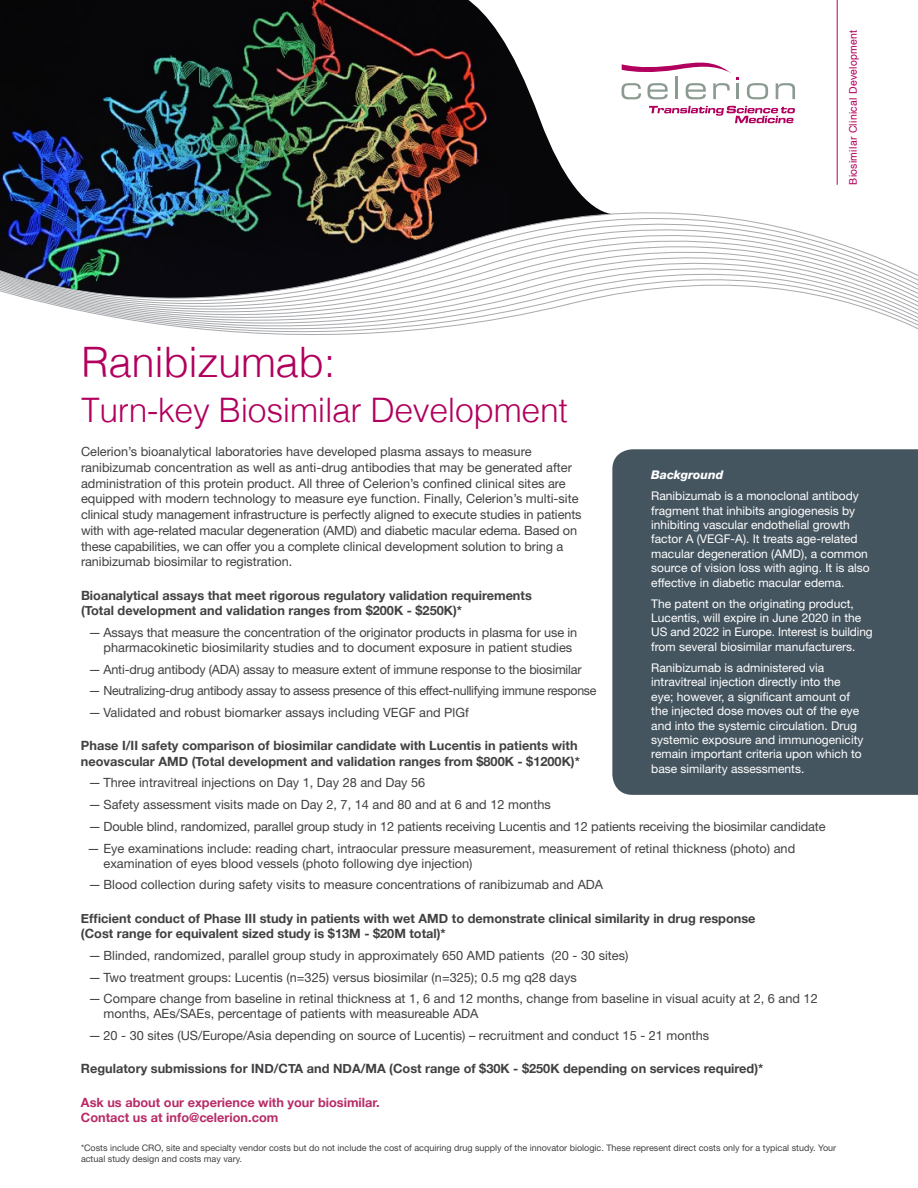
<style>
.page{position:relative;width:918px;height:1188px;background:#fff}
.page>*{position:absolute;margin:0;border:0;box-sizing:border-box;transform-origin:0 0}
.t1{font:300 42px "Helvetica";letter-spacing:-.01em;color:#b1005d}
.t2{font:300 33.75px "Helvetica";letter-spacing:-.01em;color:#b1005d}
.t3{font:12.75px/15.8px "Helvetica Neue LT Std";color:#414042}
.t4{font:700 12.75px/15.3px "Helvetica Neue";color:#414042}
.t5{font:700 12.75px/15.3px "Helvetica Neue";color:#b82b68}
.t6{font:12.6px "Helvetica Neue LT Std";letter-spacing:-.025em;color:#414042}
.t7{font:12px/14.4px "Helvetica Neue LT Std";color:#fff}
.t8{font:italic 800 12px "Helvetica Neue LT Std";color:#fff}
.t9{font:10.5px "Helvetica";letter-spacing:.025em;color:#b1005d}
.t10{font:9px/10.8px "Helvetica Neue LT Std";color:#414042}
</style>
<div class="page">
<img style="left:0;top:0;width:545px;height:131px">
<hr style="left:837px;top:0;width:1px;height:185px;background:#b1005d">
<svg style="left:747px;top:83px;width:21px;height:16px"></svg>
<svg style="left:776px;top:83px;width:19px;height:16px"></svg>
<svg style="left:622px;top:63px;width:117px;height:36px"></svg>
<svg style="left:649px;top:106px;width:146px;height:17px"></svg>
<img style="left:0;top:131px;width:918px;height:204px">
<div style="left:612px;top:449px;width:306px;height:346px;background:#455560"></div>
<h1 class="t1" style="left:81px;top:326px;width:256px">Ranibizumab:</h1>
<h2 class="t2" style="left:81px;top:381px;width:488px">Turn-key Biosimilar Development</h2>
<p class="t9" style="left:845px;top:185px;width:156px;rotate:-90deg">Biosimilar Clinical Development</p>
<p class="t3" style="left:81px;top:444px;width:502px">Celerion’s bioanalytical laboratories have developed plasma assays to measure ranibizumab concentration as well as anti-drug antibodies that may be generated after administration of this protein product. All three of Celerion’s confined clinical sites are equipped with modern technology to measure eye function. Finally, Celerion’s multi-site clinical study management infrastructure is perfectly aligned to execute studies in patients with with age-related macular degeneration (AMD) and diabetic macular edema. Based on these capabilities, we can offer you a complete clinical development solution to bring a ranibizumab biosimilar to registration.</p>
<p class="t4" style="left:81px;top:587px;width:452px">Bioanalytical assays that meet rigorous regulatory validation requirements (Total development and validation ranges from $200K - $250K)*</p>
<p class="t3" style="left:104px;top:625px;width:475px;line-height:15px;text-indent:-15px">— Assays that measure the concentration of the originator products in plasma for use in pharmacokinetic biosimilarity studies and to document exposure in patient studies</p>
<p class="t3" style="left:89px;top:661px;width:495px">— Anti-drug antibody (ADA) assay to measure extent of immune response to the biosimilar</p>
<p class="t6" style="left:88px;top:683px;width:509px">— Neutralizing-drug antibody assay to assess presence of this effect-nullifying immune response</p>
<p class="t3" style="left:89px;top:704px;width:382px">— Validated and robust biomarker assays including VEGF and PlGf</p>
<p class="t4" style="left:81px;top:738px;width:500px">Phase I/II safety comparison of biosimilar candidate with Lucentis in patients with neovascular AMD (Total development and validation ranges from $800K - $1200K)*</p>
<p class="t3" style="left:89px;top:775px;width:338px">— Three intravitreal injections on Day 1, Day 28 and Day 56</p>
<p class="t3" style="left:89px;top:797px;width:464px">— Safety assessment visits made on Day 2, 7, 14 and 80 and at 6 and 12 months</p>
<p class="t3" style="left:89px;top:818px;width:739px">— Double blind, randomized, parallel group study in 12 patients receiving Lucentis and 12 patients receiving the biosimilar candidate</p>
<p class="t3" style="left:103px;top:840px;width:693px;line-height:15px;text-indent:-16px">— Eye examinations include: reading chart, intraocular pressure measurement, measurement of retinal thickness (photo) and examination of eyes blood vessels (photo following dye injection)</p>
<p class="t3" style="left:89px;top:877px;width:516px">— Blood collection during safety visits to measure concentrations of ranibizumab and ADA</p>
<p class="t4" style="left:81px;top:910px;width:676px">Efficient conduct of Phase III study in patients with wet AMD to demonstrate clinical similarity in drug response (Cost range for equivalent sized study is $13M - $20M total)*</p>
<p class="t3" style="left:89px;top:947px;width:542px">— Blinded, randomized, parallel group study in approximately 650 AMD patients (20 - 30 sites)</p>
<p class="t3" style="left:89px;top:969px;width:490px">— Two treatment groups: Lucentis (n=325) versus biosimilar (n=325); 0.5 mg q28 days</p>
<p class="t3" style="left:103px;top:991px;width:716px;line-height:15px;text-indent:-15px">— Compare change from baseline in retinal thickness at 1, 6 and 12 months, change from baseline in visual acuity at 2, 6 and 12 months, AEs/SAEs, percentage of patients with measureable ADA</p>
<p class="t3" style="left:89px;top:1027px;width:622px">— 20 - 30 sites (US/Europe/Asia depending on source of Lucentis) – recruitment and conduct 15 - 21 months</p>
<p class="t4" style="left:81px;top:1061px;width:684px">Regulatory submissions for IND/CTA and NDA/MA (Cost range of $30K - $250K depending on services required)*</p>
<p class="t5" style="left:81px;top:1094px;width:300px">Ask us about our experience with your biosimilar.<br>Contact us at info@celerion.com</p>
<p class="t10" style="left:81px;top:1142px;width:757px">*Costs include CRO, site and specialty vendor costs but do not include the cost of acquiring drug supply of the innovator biologic. These represent direct costs only for a typical study. Your actual study design and costs may vary.</p>
<p class="t8" style="left:651px;top:468px;width:74px">Background</p>
<p class="t7" style="left:651px;top:488px;width:220px">Ranibizumab is a monoclonal antibody fragment that inhibits angiogenesis by inhibiting vascular endothelial growth factor A (VEGF-A). It treats age-related macular degeneration (AMD), a common source of vision loss with aging. It is also effective in diabetic macular edema.</p>
<p class="t7" style="left:651px;top:596px;width:223px">The patent on the originating product, Lucentis, will expire in June 2020 in the US and 2022 in Europe. Interest is building from several biosimilar manufacturers.</p>
<p class="t7" style="left:651px;top:660px;width:214px">Ranibizumab is administered via intravitreal injection directly into the eye; however, a significant amount of the injected dose moves out of the eye and into the systemic circulation. Drug systemic exposure and immunogenicity remain important criteria upon which to base similarity assessments.</p>
</div>
